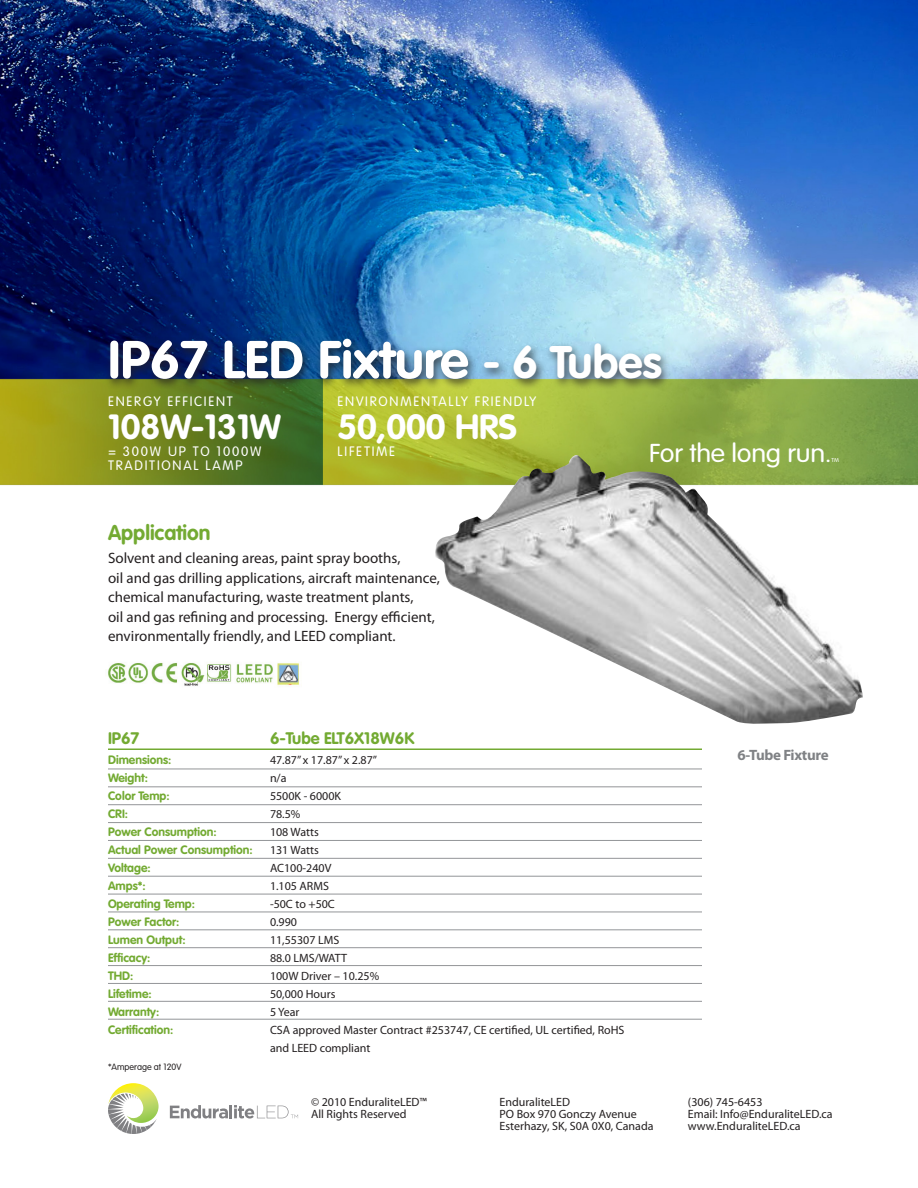
<style>
.page{position:relative;width:918px;height:1188px;background:#fff}
.page>*{position:absolute;margin:0;border:0;box-sizing:border-box;transform-origin:0 0}
.t1{font:700 52.5px "VAG Rounded";color:#fff}
.t2{font:700 34.5px "VAG Rounded";color:#fff}
.t3{font:300 25.5px "VAG Rounded";letter-spacing:-.01em;color:#fff;scale:1.08 1}
.t4{font:700 21px "VAG Rounded";color:#73aa32}
.t5{font:700 16.5px "VAG Rounded";color:#73aa32}
.t6{font:15px "Myriad Pro";color:#231f20}
.t7{font:700 15px "Myriad Pro";letter-spacing:-.025em;color:#808285}
.t8{font:300 13.5px "VAG Rounded";letter-spacing:.13em;color:#fff}
.t9{font:12px "Myriad Pro";color:#231f20}
.t10{font:700 12px "VAG Rounded";color:#73aa32}
.t11{font:300 9px "VAG Rounded";color:#231f20}
.t12{font:300 5.55px "VAG Rounded";color:#fff;scale:1.08 1}
.s1{font-size:45px}
</style>
<div class="page">
<img style="left:0;top:0;width:918px;height:1118px">
<div style="left:104px;top:335px;width:567px;height:56px;background:#231f20;opacity:.75"></div>
<svg style="left:170px;top:1105px;width:128px;height:14px"></svg>
<svg style="left:108px;top:1083px;width:51px;height:51px"></svg>
<hr style="left:108px;top:748px;width:594px;height:2px;background:#73aa32">
<hr style="left:108px;top:769px;width:594px;height:1px;background:#939598">
<hr style="left:108px;top:786px;width:594px;height:1px;background:#939598">
<hr style="left:108px;top:804px;width:594px;height:1px;background:#939598">
<hr style="left:108px;top:822px;width:594px;height:1px;background:#939598">
<hr style="left:108px;top:840px;width:594px;height:1px;background:#939598">
<hr style="left:108px;top:858px;width:594px;height:1px;background:#939598">
<hr style="left:108px;top:876px;width:594px;height:1px;background:#939598">
<hr style="left:108px;top:894px;width:594px;height:1px;background:#939598">
<hr style="left:108px;top:912px;width:594px;height:1px;background:#939598">
<hr style="left:108px;top:929px;width:594px;height:1px;background:#939598">
<hr style="left:108px;top:947px;width:594px;height:1px;background:#939598">
<hr style="left:108px;top:965px;width:594px;height:1px;background:#939598">
<hr style="left:108px;top:983px;width:594px;height:1px;background:#939598">
<hr style="left:108px;top:1001px;width:594px;height:1px;background:#939598">
<hr style="left:108px;top:1019px;width:594px;height:1px;background:#939598">
<img style="left:106px;top:659px;width:196px;height:32px">
<img style="left:435px;top:455px;width:428px;height:270px">
<p class="t1" style="left:108px;top:329px;width:555px">IP67 LED Fixture <span class="s1">- 6 Tubes</span></p>
<p class="t8" style="left:108px;top:394px;width:126px">ENERGY EFFICIENT</p>
<p class="t8" style="left:338px;top:394px;width:200px">ENVIRONMENTALLY FRIENDLY</p>
<p class="t2" style="left:108px;top:406px;width:175px">108W-131W</p>
<p class="t2" style="left:338px;top:406px;width:181px">50,000 HRS</p>
<p class="t8" style="left:108px;top:444px;width:155px">= 300W UP TO 1000W</p>
<p class="t8" style="left:108px;top:457px;width:136px">TRADITIONAL LAMP</p>
<p class="t4" style="left:108px;top:520px;width:104px">Application</p>
<p class="t8" style="left:338px;top:444px;width:59px">LIFETIME</p>
<p class="t6" style="left:108px;top:549px;width:294px">Solvent and cleaning areas, paint spray booths,</p>
<p class="t6" style="left:108px;top:568px;width:333px">oil and gas drilling applications, aircraft maintenance,</p>
<p class="t6" style="left:108px;top:588px;width:307px">chemical manufacturing, waste treatment plants,</p>
<p class="t6" style="left:108px;top:607px;width:328px">oil and gas refining and processing. Energy efficient,</p>
<p class="t6" style="left:108px;top:627px;width:289px">environmentally friendly, and LEED compliant.</p>
<p class="t3" style="left:649px;top:439px;width:171px">For the long run.</p>
<p class="t12" style="left:831px;top:457px;width:8px">TM</p>
<p class="t5" style="left:108px;top:728px;width:33px">IP67</p>
<p class="t5" style="left:270px;top:728px;width:146px">6-Tube ELT6X18W6K</p>
<p class="t10" style="left:108px;top:753px;width:65px">Dimensions:</p>
<p class="t9" style="left:270px;top:753px;width:109px">47.87” x 17.87” x 2.87”</p>
<p class="t10" style="left:108px;top:771px;width:41px">Weight:</p>
<p class="t9" style="left:270px;top:771px;width:18px">n/a</p>
<p class="t10" style="left:108px;top:789px;width:63px">Color Temp:</p>
<p class="t9" style="left:270px;top:789px;width:73px">5500K - 6000K</p>
<p class="t10" style="left:108px;top:807px;width:22px">CRI:</p>
<p class="t9" style="left:270px;top:807px;width:32px">78.5%</p>
<p class="t10" style="left:108px;top:825px;width:110px">Power Consumption:</p>
<p class="t9" style="left:270px;top:825px;width:50px">108 Watts</p>
<p class="t10" style="left:108px;top:843px;width:146px">Actual Power Consumption:</p>
<p class="t9" style="left:270px;top:843px;width:50px">131 Watts</p>
<p class="t10" style="left:108px;top:861px;width:44px">Voltage:</p>
<p class="t9" style="left:270px;top:861px;width:63px">AC100-240V</p>
<p class="t10" style="left:108px;top:879px;width:39px">Amps*:</p>
<p class="t9" style="left:270px;top:879px;width:61px">1.105 ARMS</p>
<p class="t10" style="left:108px;top:897px;width:89px">Operating Temp:</p>
<p class="t9" style="left:270px;top:897px;width:66px">-50C to +50C</p>
<p class="t10" style="left:108px;top:915px;width:73px">Power Factor:</p>
<p class="t9" style="left:270px;top:915px;width:29px">0.990</p>
<p class="t10" style="left:108px;top:933px;width:79px">Lumen Output:</p>
<p class="t9" style="left:270px;top:933px;width:71px">11,55307 LMS</p>
<p class="t10" style="left:108px;top:951px;width:44px">Efficacy:</p>
<p class="t9" style="left:270px;top:951px;width:79px">88.0 LMS/WATT</p>
<p class="t10" style="left:108px;top:969px;width:27px">THD:</p>
<p class="t9" style="left:270px;top:969px;width:111px">100W Driver – 10.25%</p>
<p class="t10" style="left:108px;top:987px;width:45px">Lifetime:</p>
<p class="t9" style="left:270px;top:987px;width:67px">50,000 Hours</p>
<p class="t10" style="left:108px;top:1005px;width:53px">Warranty:</p>
<p class="t9" style="left:270px;top:1005px;width:31px">5 Year</p>
<p class="t10" style="left:108px;top:1023px;width:67px">Certification:</p>
<p class="t9" style="left:270px;top:1023px;width:356px">CSA approved Master Contract #253747, CE certified, UL certified, RoHS</p>
<p class="t9" style="left:270px;top:1041px;width:102px">and LEED compliant</p>
<p class="t11" style="left:108px;top:1062px;width:75px">*Amperage at 120V</p>
<p class="t9" style="left:311px;top:1094px;width:117px">© 2010 EnduraliteLED™</p>
<p class="t9" style="left:311px;top:1106px;width:97px">All Rights Reserved</p>
<p class="t9" style="left:500px;top:1094px;width:72px">EnduraliteLED</p>
<p class="t9" style="left:500px;top:1106px;width:139px">PO Box 970 Gonczy Avenue</p>
<p class="t9" style="left:500px;top:1118px;width:156px">Esterhazy, SK, S0A 0X0, Canada</p>
<p class="t7" style="left:738px;top:745px;width:93px">6-Tube Fixture</p>
<p class="t9" style="left:688px;top:1094px;width:76px">(306) 745-6453</p>
<p class="t9" style="left:688px;top:1106px;width:146px">Email: Info@EnduraliteLED.ca</p>
<p class="t9" style="left:688px;top:1118px;width:114px">www.EnduraliteLED.ca</p>
</div>
